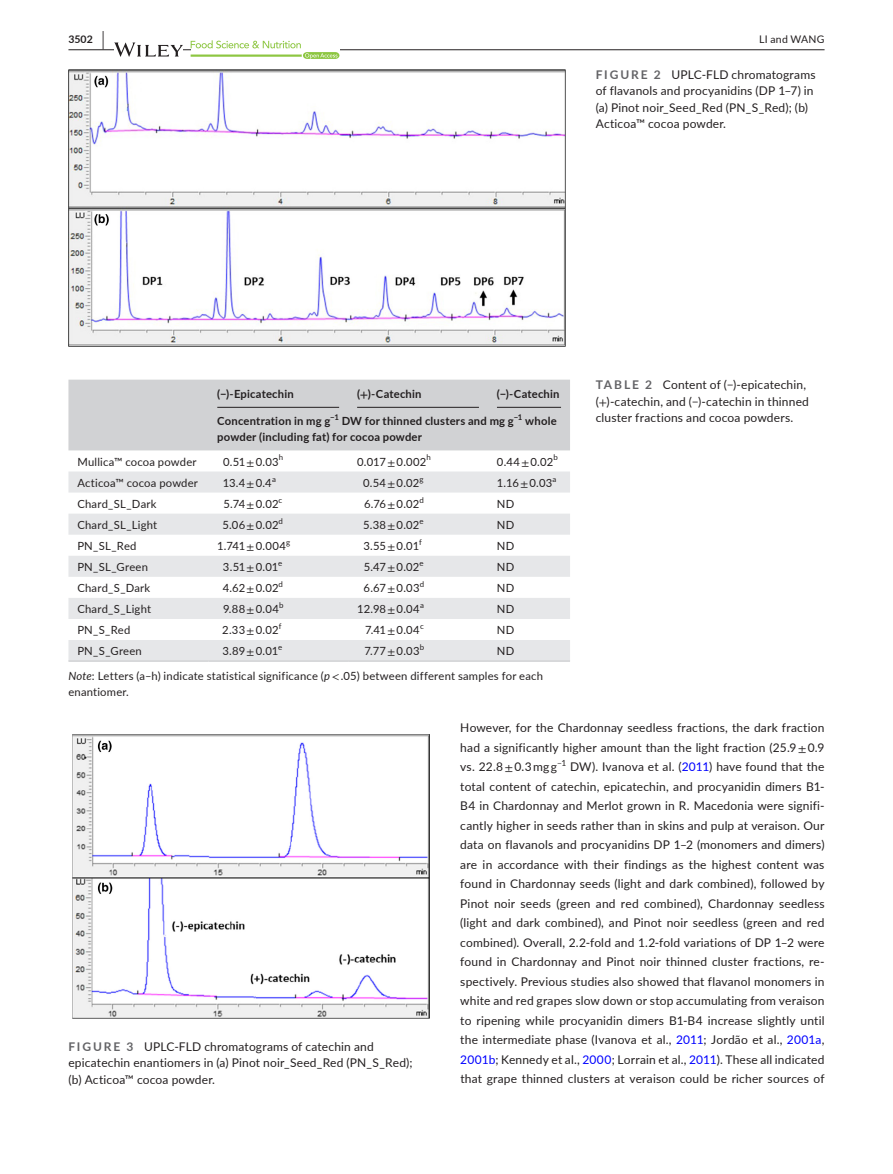
<style>
.page{position:relative;width:893px;height:1174px;background:#fff}
.page>*{position:absolute;margin:0;border:0;box-sizing:border-box;transform-origin:0 0}
.t1{font:12px/19.5px "Lato";letter-spacing:.015em;color:#231f20}
.t2{font:11.25px/15.8px "Lato";letter-spacing:.015em;color:#231f20}
.t3{font:700 11.25px "Lato";letter-spacing:.015em;color:#231f20}
.t4{font:10.5px "Lato";letter-spacing:.02em;color:#231f20}
.t5{font:700 10.5px "Lato";color:#231f20}
.t6{font:8.4px "Lato";color:#231f20}
.t7{font:7.8px "Lato";color:#231f20}
.t8{font:700 7.8px "Lato";color:#231f20}
.s1{font-size:19.5px}
.s2{font-weight:700;color:#636366}
.s3{font-family:"STIX"}
.s4{font-style:italic}
.s5{color:#00f}
</style>
<div class="page">
<hr style="left:68px;top:49px;width:756px;height:1px;background:#231f20">
<svg style="left:114px;top:42px;width:69px;height:15px"></svg>
<svg style="left:191px;top:40px;width:148px;height:19px"></svg>
<img style="left:68px;top:69px;width:498px;height:277px">
<div style="left:68px;top:380px;width:502px;height:70px;background:#d1d2d4"></div>
<svg style="left:68px;top:471px;width:502px;height:189px;fill:#e6e7e9"></svg>
<hr style="left:68px;top:660px;width:140px;height:2px;background:#d1d2d4">
<hr style="left:208px;top:660px;width:140px;height:2px;background:#d1d2d4">
<hr style="left:348px;top:660px;width:140px;height:2px;background:#d1d2d4">
<hr style="left:488px;top:660px;width:82px;height:2px;background:#d1d2d4">
<hr style="left:217px;top:407px;width:122px;height:1px;background:#231f20">
<hr style="left:357px;top:407px;width:122px;height:1px;background:#231f20">
<hr style="left:497px;top:407px;width:64px;height:1px;background:#231f20">
<div style="left:68px;top:734px;width:365px;height:284px;background:linear-gradient(to bottom,#fff,#fff)"></div>
<img style="left:72px;top:734px;width:357px;height:284px">
<p class="t5" style="left:68px;top:31px;width:37px">3502 <span class="s1">|</span></p>
<p class="t4" style="left:759px;top:31px;width:67px">LI and WANG</p>
<p class="t1" style="left:596px;top:66px;width:221px;line-height:16.5px"><span class="s2">FIGURE 2</span> UPLC-FLD chromatograms of flavanols and procyanidins (DP 1–7) in (a) Pinot noir_Seed_Red (PN_S_Red); (b)<br>Acticoa™ cocoa powder.</p>
<p class="t3" style="left:217px;top:385px;width:78px">(−)-Epicatechin</p>
<p class="t3" style="left:357px;top:385px;width:66px">(<span class="s3">+</span>)-Catechin</p>
<p class="t3" style="left:497px;top:385px;width:64px">(−)-Catechin</p>
<p class="t3" style="left:217px;top:413px;width:115px">Concentration in mg g</p>
<p class="t8" style="left:330px;top:412px;width:10px">−1</p>
<p class="t3" style="left:342px;top:413px;width:174px">DW for thinned clusters and mg g</p>
<p class="t8" style="left:514px;top:412px;width:10px">−1</p>
<p class="t3" style="left:525px;top:413px;width:33px">whole</p>
<p class="t3" style="left:217px;top:429px;width:206px">powder (including fat) for cocoa powder</p>
<p class="t2" style="left:77px;top:453px;width:121px">Mullica™ cocoa powder</p>
<p class="t2" style="left:223px;top:453px;width:62px">0.51 <span class="s3">±</span> 0.03<sup>h</sup></p>
<p class="t2" style="left:357px;top:453px;width:71px">0.017 <span class="s3">±</span> 0.002</p>
<p class="t7" style="left:427px;top:452px;width:6px">h</p>
<p class="t2" style="left:497px;top:453px;width:58px">0.44 <span class="s3">±</span> 0.02</p>
<p class="t7" style="left:553px;top:452px;width:6px">b</p>
<p class="t2" style="left:77px;top:474px;width:122px">Acticoa™ cocoa powder</p>
<p class="t2" style="left:223px;top:474px;width:51px">13.4 <span class="s3">±</span> 0.4</p>
<p class="t7" style="left:272px;top:473px;width:5px">a</p>
<p class="t2" style="left:363px;top:474px;width:58px">0.54 <span class="s3">±</span> 0.02</p>
<p class="t7" style="left:420px;top:473px;width:6px">g</p>
<p class="t2" style="left:497px;top:474px;width:57px">1.16 <span class="s3">±</span> 0.03</p>
<p class="t7" style="left:553px;top:473px;width:5px">a</p>
<p class="t2" style="left:77px;top:495px;width:81px">Chard_SL_Dark</p>
<p class="t2" style="left:223px;top:495px;width:57px">5.74 <span class="s3">±</span> 0.02</p>
<p class="t7" style="left:279px;top:494px;width:5px">c</p>
<p class="t2" style="left:364px;top:495px;width:57px">6.76 <span class="s3">±</span> 0.02</p>
<p class="t7" style="left:419px;top:494px;width:6px">d</p>
<p class="t2" style="left:497px;top:495px;width:19px">ND</p>
<p class="t2" style="left:77px;top:516px;width:81px">Chard_SL_Light</p>
<p class="t2" style="left:222px;top:516px;width:58px">5.06 <span class="s3">±</span> 0.02</p>
<p class="t7" style="left:279px;top:515px;width:6px">d</p>
<p class="t2" style="left:363px;top:516px;width:58px">5.38 <span class="s3">±</span> 0.02</p>
<p class="t7" style="left:419px;top:515px;width:6px">e</p>
<p class="t2" style="left:497px;top:516px;width:19px">ND</p>
<p class="t2" style="left:77px;top:537px;width:61px">PN_SL_Red</p>
<p class="t2" style="left:217px;top:537px;width:70px">1.741 <span class="s3">±</span> 0.004</p>
<p class="t7" style="left:286px;top:536px;width:6px">g</p>
<p class="t2" style="left:363px;top:537px;width:57px">3.55 <span class="s3">±</span> 0.01</p>
<p class="t7" style="left:419px;top:536px;width:4px">f</p>
<p class="t2" style="left:497px;top:537px;width:19px">ND</p>
<p class="t2" style="left:77px;top:558px;width:72px">PN_SL_Green</p>
<p class="t2" style="left:223px;top:558px;width:57px">3.51 <span class="s3">±</span> 0.01</p>
<p class="t7" style="left:278px;top:557px;width:6px">e</p>
<p class="t2" style="left:364px;top:558px;width:57px">5.47 <span class="s3">±</span> 0.02</p>
<p class="t7" style="left:419px;top:557px;width:6px">e</p>
<p class="t2" style="left:497px;top:558px;width:19px">ND</p>
<p class="t2" style="left:77px;top:579px;width:74px">Chard_S_Dark</p>
<p class="t2" style="left:223px;top:579px;width:57px">4.62 <span class="s3">±</span> 0.02</p>
<p class="t7" style="left:279px;top:578px;width:6px">d</p>
<p class="t2" style="left:364px;top:579px;width:57px">6.67 <span class="s3">±</span> 0.03</p>
<p class="t7" style="left:420px;top:578px;width:6px">d</p>
<p class="t2" style="left:497px;top:579px;width:19px">ND</p>
<p class="t2" style="left:77px;top:600px;width:75px">Chard_S_Light</p>
<p class="t2" style="left:223px;top:600px;width:57px">9.88 <span class="s3">±</span> 0.04</p>
<p class="t7" style="left:279px;top:599px;width:6px">b</p>
<p class="t2" style="left:357px;top:600px;width:64px">12.98 <span class="s3">±</span> 0.04</p>
<p class="t7" style="left:420px;top:599px;width:5px">a</p>
<p class="t2" style="left:497px;top:600px;width:19px">ND</p>
<p class="t2" style="left:77px;top:621px;width:54px">PN_S_Red</p>
<p class="t2" style="left:222px;top:621px;width:58px">2.33 <span class="s3">±</span> 0.02</p>
<p class="t7" style="left:279px;top:620px;width:4px">f</p>
<p class="t2" style="left:365px;top:621px;width:56px">7.41 <span class="s3">±</span> 0.04</p>
<p class="t7" style="left:420px;top:620px;width:5px">c</p>
<p class="t2" style="left:497px;top:621px;width:19px">ND</p>
<p class="t2" style="left:77px;top:642px;width:66px">PN_S_Green</p>
<p class="t2" style="left:222px;top:642px;width:58px">3.89 <span class="s3">±</span> 0.01</p>
<p class="t7" style="left:278px;top:641px;width:6px">e</p>
<p class="t2" style="left:365px;top:642px;width:56px">7.77 <span class="s3">±</span> 0.03</p>
<p class="t7" style="left:420px;top:641px;width:6px">b</p>
<p class="t2" style="left:497px;top:642px;width:19px">ND</p>
<p class="t2" style="left:68px;top:667px;width:476px"><span class="s4">Note</span>: Letters (a–h) indicate statistical significance (<span class="s4">p</span><span class="s3">&lt;</span> .05) between different samples for each enantiomer.</p>
<p class="t1" style="left:596px;top:376px;width:215px;line-height:16.5px"><span class="s2">TABLE 2</span> Content of (−)-epicatechin, (<span class="s3">+</span>)-catechin, and (−)-catechin in thinned cluster fractions and cocoa powders.</p>
<p class="t1" style="left:68px;top:1037px;width:346px;line-height:16.5px"><span class="s2">FIGURE 3</span> UPLC-FLD chromatograms of catechin and epicatechin enantiomers in (a) Pinot noir_Seed_Red (PN_S_Red); (b) Acticoa™ cocoa powder.</p>
<p class="t1" style="left:460px;top:717px;width:366px;text-align:justify">However, for the Chardonnay seedless fractions, the dark fraction had a significantly higher amount than the light fraction (25.9 <span class="s3">±</span> 0.9 vs. 22.8 <span class="s3">±</span> 0.3 mg g</p>
<p class="t6" style="left:557px;top:757px;width:11px">−1</p>
<p class="t1" style="left:460px;top:756px;width:366px;text-align:justify;text-indent:110px">DW). Ivanova et al. (<span class="s5">2011</span>) have found that the total content of catechin, epicatechin, and procyanidin dimers B1- B4 in Chardonnay and Merlot grown in R. Macedonia were signifi&shy;cantly higher in seeds rather than in skins and pulp at veraison. Our data on flavanols and procyanidins DP 1–2 (monomers and dimers) are in accordance with their findings as the highest content was found in Chardonnay seeds (light and dark combined), followed by Pinot noir seeds (green and red combined), Chardonnay seedless (light and dark combined), and Pinot noir seedless (green and red combined). Overall, 2.2-fold and 1.2-fold variations of DP 1–2 were found in Chardonnay and Pinot noir thinned cluster fractions, re&shy;spectively. Previous studies also showed that flavanol monomers in white and red grapes slow down or stop accumulating from veraison to ripening while procyanidin dimers B1-B4 increase slightly until the intermediate phase (Ivanova et al., <span class="s5">2011</span>; Jordão et al., <span class="s5">2001a</span>, <span class="s5">2001b</span>; Kennedy et al., <span class="s5">2000</span>; Lorrain et al., <span class="s5">2011</span>). These all indicated that grape thinned clusters at veraison could be richer sources of</p>
</div>
